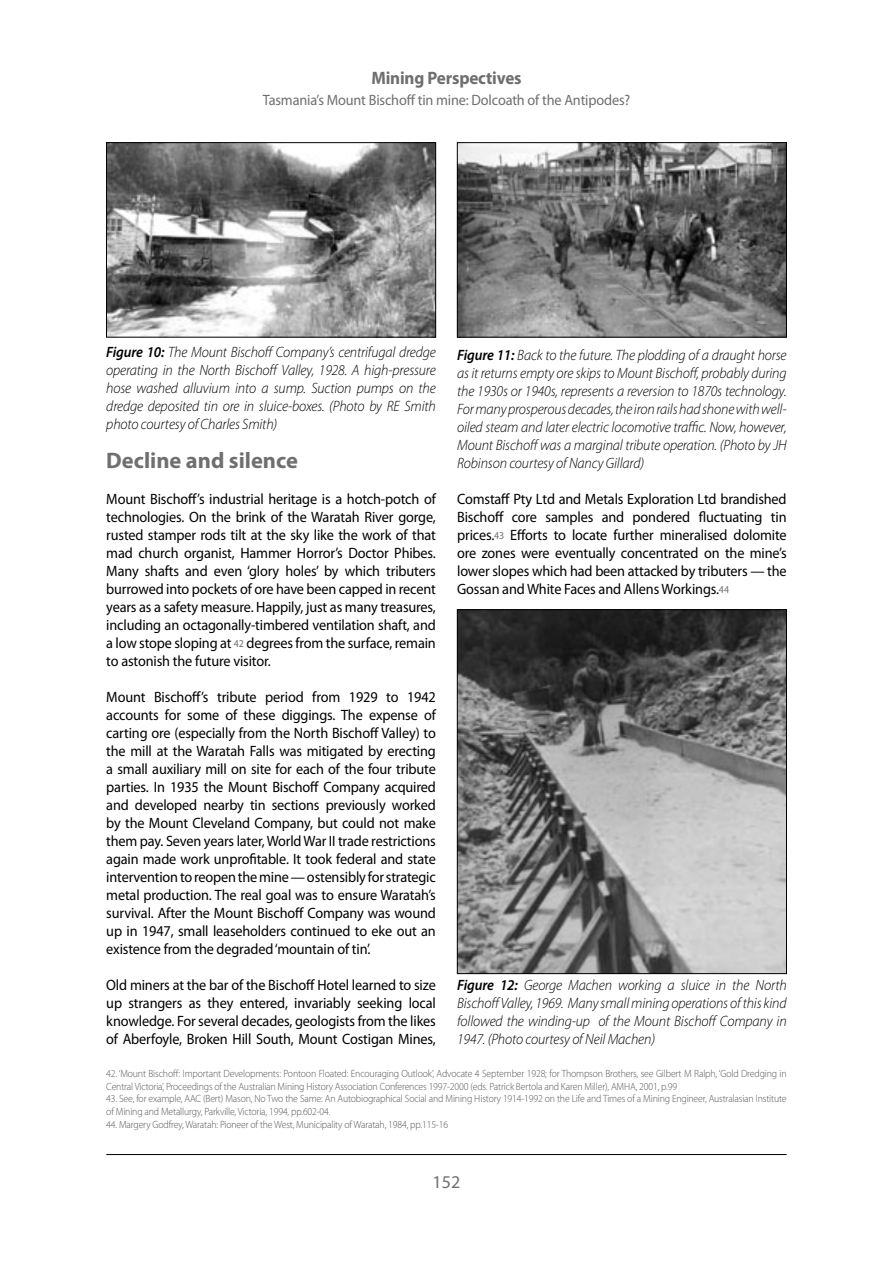
<style>
.page{position:relative;width:893px;height:1263px;background:#fff}
.page>*{position:absolute;margin:0;border:0;box-sizing:border-box;transform-origin:0 0}
.Sub_Header_Mining{font:700 22.5px "Myriad Pro";color:#6f6f6f}
.t1{font:700 18px "Myriad Pro";letter-spacing:-.01em;color:#6f6f6f;scale:.95 1}
.t2{font:18px "Myriad Pro";color:#6f6f6f}
.Body_Text_Mining{font:15px/18px "Myriad Pro";letter-spacing:-.01em;color:#000;text-align:justify;scale:.95 1}
.Pic_Text_Mining{font:italic 300 15px/18px "Myriad Pro";letter-spacing:-.01em;color:#000;text-align:justify;scale:.95 1}
.t3{font:15px "Myriad Pro";letter-spacing:-.01em;color:#6f6f6f;scale:.95 1}
.Footnote{font:300 10.5px/12.6px "Myriad Pro";letter-spacing:-.015em;color:#565656;scale:.93 1}
.s1{font-weight:600}
.s2{font-size:10.5px;color:#6f6f6f}
</style>
<div class="page">
<hr style="left:106px;top:1154px;width:681px;height:1px;background:#000">
<img style="left:108px;top:144px;width:326px;height:191px">
<div style="left:106px;top:142px;width:330px;height:195px;border:1px solid #000"></div>
<img style="left:459px;top:144px;width:326px;height:191px">
<div style="left:457px;top:142px;width:330px;height:195px;border:1px solid #000"></div>
<img style="left:459px;top:611px;width:326px;height:361px">
<div style="left:457px;top:609px;width:330px;height:365px;border:1px solid #000"></div>
<p class="t1" style="left:371px;top:67px;width:160px">Mining Perspectives</p>
<p class="t3" style="left:263px;top:92px;width:388px">Tasmania’s Mount Bischoff tin mine: Dolcoath of the Antipodes?</p>
<p class="Pic_Text_Mining" style="left:106px;top:343px;width:348px"><span class="s1">Figure 10:</span> The Mount Bischoff Company’s centrifugal dredge operating in the North Bischoff Valley, 1928. A high-pressure hose washed alluvium into a sump. Suction pumps on the dredge deposited tin ore in sluice-boxes. (Photo by RE Smith photo courtesy of Charles Smith)</p>
<p class="Pic_Text_Mining" style="left:457px;top:346px;width:348px"><span class="s1">Figure 11:</span> Back to the future. The plodding of a draught horse as it returns empty ore skips to Mount Bischoff, probably during the 1930s or 1940s, represents a reversion to 1870s technology.<br>For many prosperous decades, the iron rails had shone with well&shy;oiled steam and later electric locomotive traffic. Now, however, Mount Bischoff was a marginal tribute operation. (Photo by JH Robinson courtesy of Nancy Gillard)</p>
<p class="Sub_Header_Mining" style="left:106px;top:448px;width:193px">Decline and silence</p>
<p class="Body_Text_Mining" style="left:106px;top:490px;width:348px">Mount Bischoff’s industrial heritage is a hotch-potch of technologies. On the brink of the Waratah River gorge, rusted stamper rods tilt at the sky like the work of that mad church organist, Hammer Horror’s Doctor Phibes.<br>Many shafts and even ‘glory holes’ by which tributers burrowed into pockets of ore have been capped in recent years as a safety measure. Happily, just as many treasures, including an octagonally-timbered ventilation shaft, and a low stope sloping at <span class="s2">42</span> degrees from the surface, remain to astonish the future visitor.</p>
<p class="Body_Text_Mining" style="left:106px;top:688px;width:348px">Mount Bischoff’s tribute period from 1929 to 1942 accounts for some of these diggings. The expense of carting ore (especially from the North Bischoff Valley) to the mill at the Waratah Falls was mitigated by erecting a small auxiliary mill on site for each of the four tribute parties. In 1935 the Mount Bischoff Company acquired and developed nearby tin sections previously worked by the Mount Cleveland Company, but could not make them pay. Seven years later, World War II trade restrictions again made work unprofitable. It took federal and state intervention to reopen the mine — ostensibly for strategic metal production. The real goal was to ensure Waratah’s survival. After the Mount Bischoff Company was wound up in 1947, small leaseholders continued to eke out an existence from the degraded ‘mountain of tin’.</p>
<p class="Body_Text_Mining" style="left:106px;top:976px;width:348px">Old miners at the bar of the Bischoff Hotel learned to size up strangers as they entered, invariably seeking local knowledge. For several decades, geologists from the likes of Aberfoyle, Broken Hill South, Mount Costigan Mines,</p>
<p class="Body_Text_Mining" style="left:457px;top:490px;width:348px">Comstaff Pty Ltd and Metals Exploration Ltd brandished Bischoff core samples and pondered fluctuating tin prices.<span class="s2">43</span> Efforts to locate further mineralised dolomite ore zones were eventually concentrated on the mine’s lower slopes which had been attacked by tributers — the Gossan and White Faces and Allens Workings.<span class="s2">44</span></p>
<p class="Pic_Text_Mining" style="left:457px;top:976px;width:348px"><span class="s1">Figure 12:</span> George Machen working a sluice in the North Bischoff Valley, 1969. Many small mining operations of this kind followed the winding-up of the Mount Bischoff Company in 1947. (Photo courtesy of Neil Machen)</p>
<p class="Footnote" style="left:106px;top:1067px;width:733px">42. ‘Mount Bischoff: Important Developments: Pontoon Floated: Encouraging Outlook’, Advocate 4 September 1928; for Thompson Brothers, see Gilbert M Ralph, ‘Gold Dredging in<br>Central Victoria’, Proceedings of the Australian Mining History Association Conferences 1997-2000 (eds. Patrick Bertola and Karen Miller), AMHA, 2001, p.99</p>
<p class="Footnote" style="left:106px;top:1093px;width:733px">43. See, for example, AAC (Bert) Mason, No Two the Same: An Autobiographical Social and Mining History 1914-1992 on the Life and Times of a Mining Engineer, Australasian Institute of Mining and Metallurgy, Parkville, Victoria, 1994, pp.602-04.</p>
<p class="Footnote" style="left:106px;top:1118px;width:369px">44. Margery Godfrey, Waratah: Pioneer of the West, Municipality of Waratah, 1984, pp.115-16</p>
<p class="t2" style="left:433px;top:1172px;width:29px">152</p>
</div>
